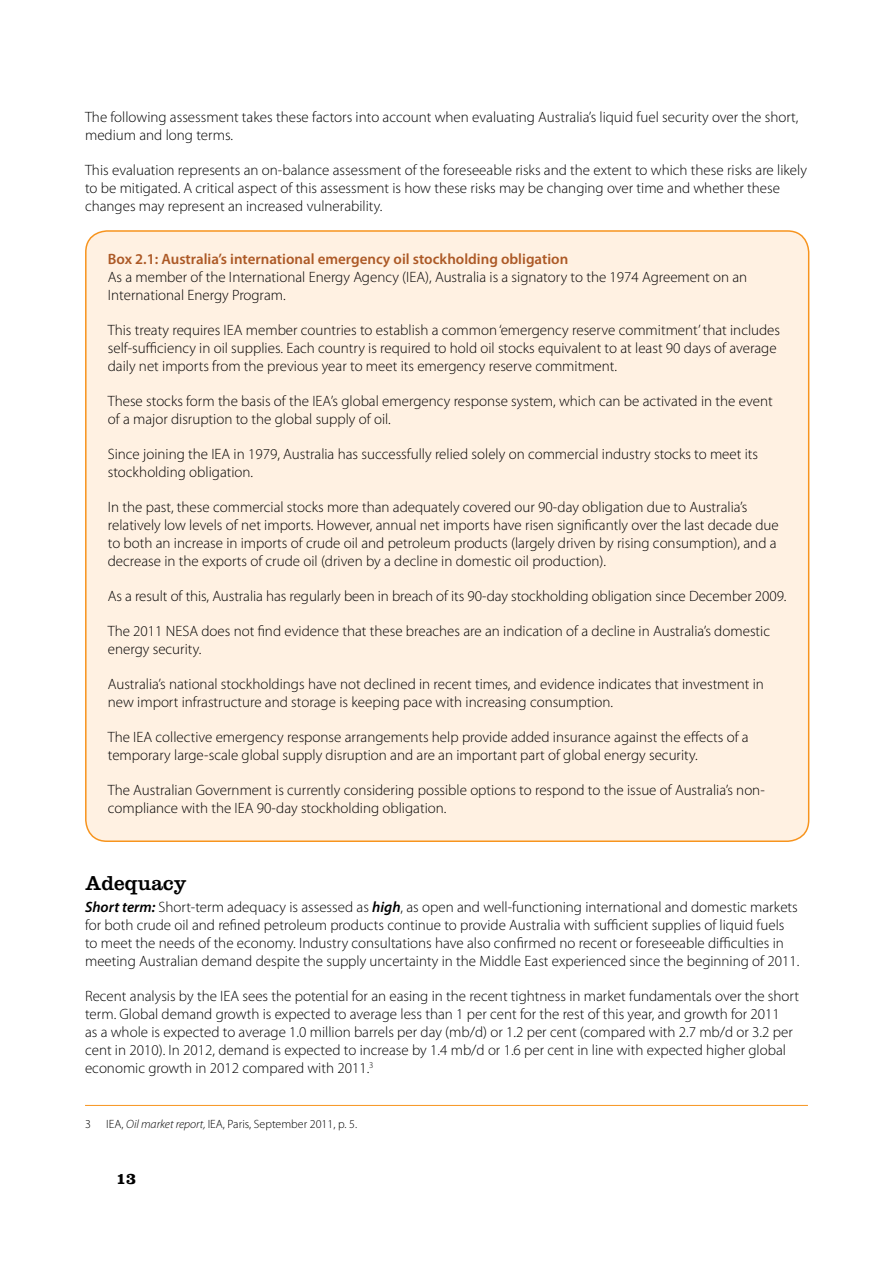
<style>
.page{position:relative;width:893px;height:1263px;background:#fff}
.page>*{position:absolute;margin:0;border:0;box-sizing:border-box;transform-origin:0 0}
.t1{font:21px "Clarendon";color:#000}
.t2{font:700 16.5px "Clarendon";color:#000}
.t3{font:300 15px/18px "Myriad Pro";color:#000}
.t4{font:300 12px "Myriad Pro";color:#000}
.s1{font-weight:600;color:#ac5926}
.s2{font-weight:600;font-style:italic}
.s3{font-style:italic}
</style>
<div class="page">
<div style="left:86px;top:231px;width:723px;height:610px;background:#fff1e2;border-radius:21px"></div>
<hr style="left:85px;top:1105px;width:723px;height:1px;background:#f7941e">
<p class="t3" style="left:85px;top:108px;width:715px">The following assessment takes these factors into account when evaluating Australia’s liquid fuel security over the short, medium and long terms.</p>
<p class="t3" style="left:85px;top:161px;width:723px">This evaluation represents an on-balance assessment of the foreseeable risks and the extent to which these risks are likely to be mitigated. A critical aspect of this assessment is how these risks may be changing over time and whether these changes may represent an increased vulnerability.</p>
<p class="t3" style="left:108px;top:250px;width:641px"><span class="s1">Box 2.1: Australia’s international emergency oil stockholding obligation<br></span>As a member of the International Energy Agency (IEA), Australia is a signatory to the 1974 Agreement on an<br>International Energy Program.</p>
<p class="t3" style="left:108px;top:321px;width:674px">This treaty requires IEA member countries to establish a common ‘emergency reserve commitment’ that includes self-sufficiency in oil supplies. Each country is required to hold oil stocks equivalent to at least 90 days of average daily net imports from the previous year to meet its emergency reserve commitment.</p>
<p class="t3" style="left:108px;top:392px;width:666px">These stocks form the basis of the IEA’s global emergency response system, which can be activated in the event of a major disruption to the global supply of oil.</p>
<p class="t3" style="left:108px;top:445px;width:652px">Since joining the IEA in 1979, Australia has successfully relied solely on commercial industry stocks to meet its stockholding obligation.</p>
<p class="t3" style="left:108px;top:498px;width:672px">In the past, these commercial stocks more than adequately covered our 90-day obligation due to Australia’s relatively low levels of net imports. However, annual net imports have risen significantly over the last decade due to both an increase in imports of crude oil and petroleum products (largely driven by rising consumption), and a decrease in the exports of crude oil (driven by a decline in domestic oil production).</p>
<p class="t3" style="left:108px;top:587px;width:680px">As a result of this, Australia has regularly been in breach of its 90-day stockholding obligation since December 2009.</p>
<p class="t3" style="left:108px;top:622px;width:664px">The 2011 NESA does not find evidence that these breaches are an indication of a decline in Australia’s domestic energy security.</p>
<p class="t3" style="left:108px;top:675px;width:658px">Australia’s national stockholdings have not declined in recent times, and evidence indicates that investment in new import infrastructure and storage is keeping pace with increasing consumption.</p>
<p class="t3" style="left:108px;top:728px;width:642px">The IEA collective emergency response arrangements help provide added insurance against the effects of a temporary large-scale global supply disruption and are an important part of global energy security.</p>
<p class="t3" style="left:108px;top:781px;width:658px">The Australian Government is currently considering possible options to respond to the issue of Australia’s non&shy;compliance with the IEA 90-day stockholding obligation.</p>
<h3 class="t1" style="left:85px;top:870px;width:103px">Adequacy</h3>
<p class="t3" style="left:85px;top:898px;width:716px"><span class="s2">Short term:</span> Short-term adequacy is assessed as <span class="s2">high</span>, as open and well-functioning international and domestic markets for both crude oil and refined petroleum products continue to provide Australia with sufficient supplies of liquid fuels to meet the needs of the economy. Industry consultations have also confirmed no recent or foreseeable difficulties in meeting Australian demand despite the supply uncertainty in the Middle East experienced since the beginning of 2011.</p>
<p class="t3" style="left:85px;top:987px;width:715px">Recent analysis by the IEA sees the potential for an easing in the recent tightness in market fundamentals over the short term. Global demand growth is expected to average less than 1 per cent for the rest of this year, and growth for 2011<br>as a whole is expected to average 1.0 million barrels per day (mb/d) or 1.2 per cent (compared with 2.7 mb/d or 3.2 per cent in 2010). In 2012, demand is expected to increase by 1.4 mb/d or 1.6 per cent in line with expected higher global economic growth in 2012 compared with 2011.<sup>3</sup></p>
<p class="t4" style="left:85px;top:1117px;width:7px">3</p>
<p class="t4" style="left:106px;top:1117px;width:252px">IEA, <span class="s3">Oil market report,</span> IEA, Paris, September 2011, p. 5.</p>
<p class="t2" style="left:116px;top:1168px;width:22px">13</p>
</div>
